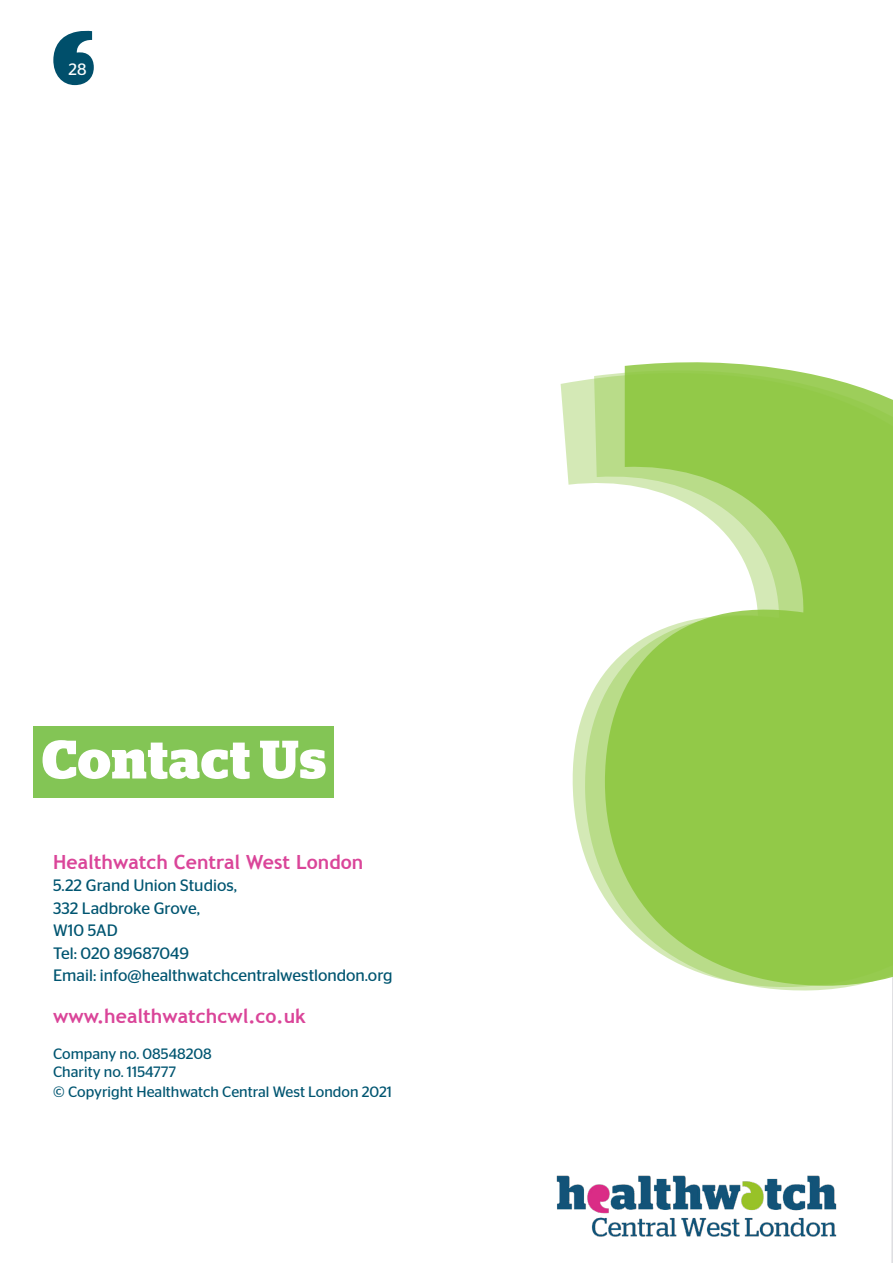
<style>
.page{position:relative;width:893px;height:1263px;background:#fff}
.page>*{position:absolute;margin:0;border:0;box-sizing:border-box;transform-origin:0 0}
.Heading_1_-_Main_tit{font:700 54px "Stag";letter-spacing:.02em;color:#fff}
.t1{font:700 19.5px "Trebuchet MS";color:#da4599}
.t2{font:16.5px "Stag Sans";color:#005571}
.t3{font:16.5px "Stag Sans";color:#fbfdfe}
.t4{font:15px "Stag Sans";color:#005571}
</style>
<div class="page">
<svg style="left:891px;top:996px;width:2px;height:267px"></svg>
<svg style="left:53px;top:31px;width:41px;height:54px"></svg>
<div style="left:33px;top:727px;width:301px;height:71px;background:#83c555"></div>
<svg style="left:561px;top:369px;width:332px;height:627px;fill:#92c948"></svg>
<img style="left:556px;top:1175px;width:281px;height:62px">
<p class="t3" style="left:69px;top:59px;width:20px">28</p>
<p class="Heading_1_-_Main_tit" style="left:42px;top:728px;width:286px">Contact Us</p>
<p class="t1" style="left:53px;top:850px;width:312px">Healthwatch Central West London</p>
<p class="t2" style="left:53px;top:876px;width:185px">5.22 Grand Union Studios,</p>
<p class="t2" style="left:53px;top:899px;width:148px">332 Ladbroke Grove,</p>
<p class="t2" style="left:53px;top:921px;width:66px">W10 5AD</p>
<p class="t2" style="left:53px;top:944px;width:137px">Tel: 020 89687049</p>
<p class="t2" style="left:53px;top:966px;width:341px">Email: info@healthwatchcentralwestlondon.org</p>
<p class="t1" style="left:53px;top:1004px;width:254px">www.healthwatchcwl.co.uk</p>
<p class="t4" style="left:53px;top:1046px;width:160px">Company no. 08548208</p>
<p class="t4" style="left:53px;top:1064px;width:124px">Charity no. 1154777</p>
<p class="t4" style="left:53px;top:1083px;width:340px">© Copyright Healthwatch Central West London 2021</p>
</div>
